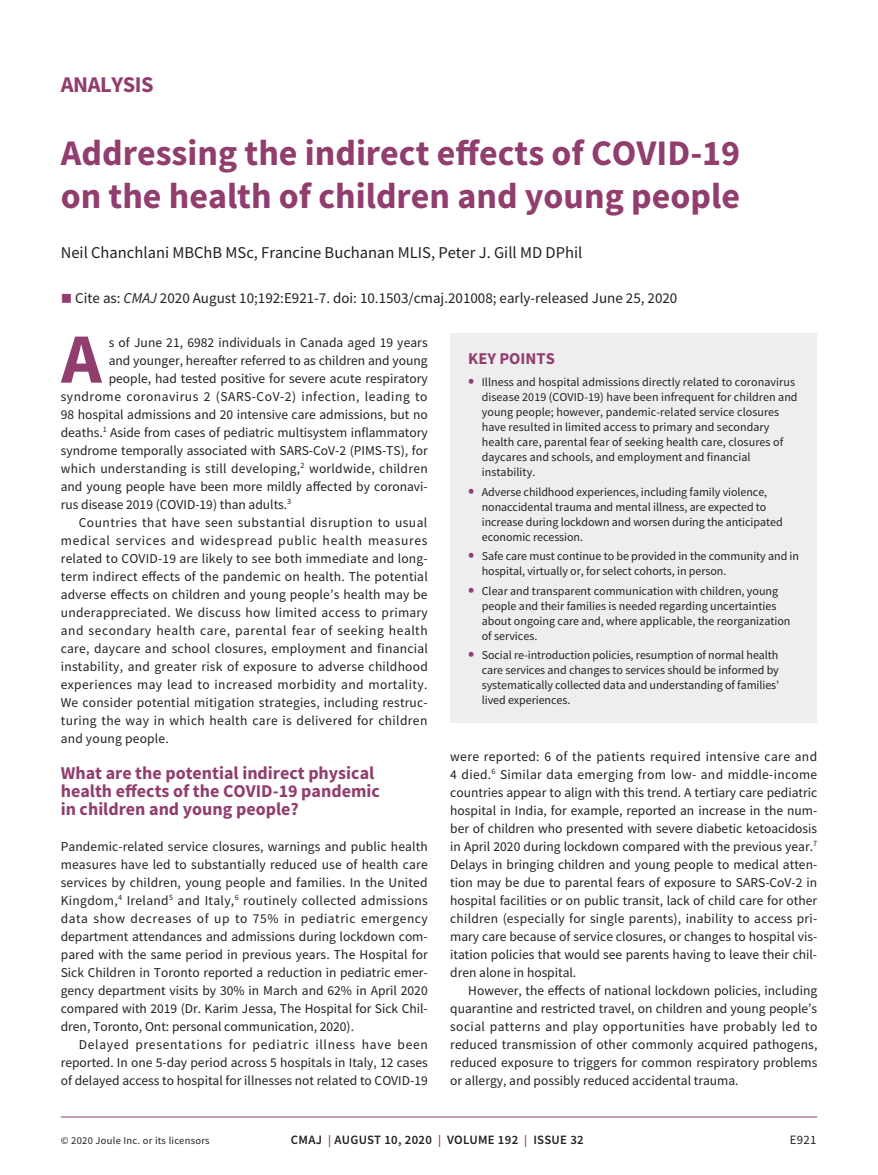
<style>
.page{position:relative;width:878px;height:1175px;background:#fff}
.page>*{position:absolute;margin:0;border:0;box-sizing:border-box;transform-origin:0 0}
.t1{font:700 70.65px "Source Sans Pro";color:#913e6e}
.t2{font:700 36px/43.2px "Source Sans Pro";color:#913e6e}
.t3{font:700 22.5px "Source Sans Pro";letter-spacing:-.02em;color:#913e6e}
.t4{font:700 18px/18px "Source Sans Pro";color:#913e6e}
.t5{font:16.5px "Source Sans Pro";color:#231f20}
.t6{font:700 16.5px "Source Sans Pro";color:#913e6e}
.t7{font:15px "Source Sans Pro";color:#231f20}
.t8{font:13.5px/18px "Source Sans Pro";letter-spacing:.015em;color:#231f20;text-align:justify}
.t9{font:13.5px "Source Sans Pro";letter-spacing:.035em;color:#231f20}
.t10{font:13.5px "Source Sans Pro";letter-spacing:.04em;color:#231f20}
.t11{font:13.5px "Source Sans Pro";letter-spacing:.05em;color:#231f20}
.t12{font:600 12.75px "Source Sans Pro";letter-spacing:.025em;color:#231f20}
.t13{font:12.75px "Source Sans Pro";color:#231f20}
.t14{font:12px/15px "Source Sans Pro";color:#231f20}
.t15{font:10.5px "Source Sans Pro";letter-spacing:.025em;color:#231f20}
.s1{color:#913e6e}
.s2{font-style:italic}
.s3{font-weight:700;font-size:18px;color:#913e6e}
.s4{font-size:12px;color:#913e6e}
</style>
<div class="page">
<hr style="left:61px;top:1116px;width:756px;height:1px;background:#913e6e">
<div style="left:450px;top:333px;width:367px;height:389px;background:#eeeeef"></div>
<h3 class="t3" style="left:61px;top:69px;width:94px">ANALYSIS</h3>
<h2 class="t2" style="left:61px;top:131px;width:681px">Addressing the indirect effects of COVID-19 on the health of children and young people</h2>
<p class="t5" style="left:61px;top:242px;width:523px">Neil Chanchlani MBChB MSc, Francine Buchanan MLIS, Peter J. Gill MD DPhil</p>
<p class="t7" style="left:61px;top:288px;width:618px"><span class="s1">■</span> Cite as: <span class="s2">CMAJ</span> 2020 August 10;192:E921-7. doi: 10.1503/cmaj.201008; early-released June 25, 2020</p>
<h1 class="t1" style="left:61px;top:311px;width:42px">A</h1>
<p class="t8" style="left:109px;top:333px;width:320px">s of June 21, 6982 individuals in Canada aged 19 years</p>
<p class="t8" style="left:109px;top:351px;width:320px">and younger, hereafter referred to as children and young</p>
<p class="t8" style="left:109px;top:369px;width:320px">people, had tested positive for severe acute respiratory</p>
<p class="t9" style="left:61px;top:387px;width:368px">syndrome coronavirus 2 (SARS-CoV-2) infection, leading to</p>
<p class="t8" style="left:61px;top:405px;width:368px">98 hospital admissions and 20 intensive care admissions, but no</p>
<p class="t8" style="left:61px;top:423px;width:368px">deaths.<sup>1</sup> Aside from cases of pediatric multisystem inflammatory</p>
<p class="t8" style="left:61px;top:441px;width:368px">syndrome temporally associated with SARS-CoV-2 (PIMS-TS), for</p>
<p class="t8" style="left:61px;top:459px;width:368px">which understanding is still developing,<sup>2</sup> worldwide, children</p>
<p class="t8" style="left:61px;top:477px;width:368px">and young people have been more mildly affected by coronavi-</p>
<p class="t8" style="left:61px;top:495px;width:232px">rus disease 2019 (COVID-19) than adults.<sup>3</sup></p>
<p class="t9" style="left:79px;top:513px;width:350px">Countries that have seen substantial disruption to usual</p>
<p class="t11" style="left:61px;top:531px;width:368px">medical services and widespread public health measures</p>
<p class="t8" style="left:61px;top:549px;width:368px">related to COVID-19 are likely to see both immediate and long-</p>
<p class="t8" style="left:61px;top:567px;width:368px">term indirect effects of the pandemic on health. The potential</p>
<p class="t8" style="left:61px;top:585px;width:368px">adverse effects on children and young people’s health may be</p>
<p class="t8" style="left:61px;top:603px;width:368px">underappreciated. We discuss how limited access to primary</p>
<p class="t10" style="left:61px;top:621px;width:368px">and secondary health care, parental fear of seeking health</p>
<p class="t8" style="left:61px;top:639px;width:368px">care, daycare and school closures, employment and financial</p>
<p class="t8" style="left:61px;top:657px;width:368px">instability, and greater risk of exposure to adverse childhood</p>
<p class="t8" style="left:61px;top:675px;width:368px">experiences may lead to increased morbidity and mortality.</p>
<p class="t8" style="left:61px;top:693px;width:368px">We consider potential mitigation strategies, including restruc-</p>
<p class="t8" style="left:61px;top:711px;width:368px">turing the way in which health care is delivered for children</p>
<p class="t8" style="left:61px;top:729px;width:109px">and young people.</p>
<h3 class="t4" style="left:61px;top:763px;width:320px">What are the potential indirect physical health effects of the COVID-19 pandemic in children and young people?</h3>
<p class="t8" style="left:61px;top:837px;width:368px">Pandemic-related service closures, warnings and public health measures have led to substantially reduced use of health care services by children, young people and families. In the United Kingdom,<sup>4</sup> Ireland<sup>5</sup> and Italy,<sup>6</sup> routinely collected admissions data show decreases of up to 75% in pediatric emergency department attendances and admissions during lockdown com&shy;pared with the same period in previous years. The Hospital for Sick Children in Toronto reported a reduction in pediatric emer&shy;gency department visits by 30% in March and 62% in April 2020 compared with 2019 (Dr. Karim Jessa, The Hospital for Sick Chil&shy;dren, Toronto, Ont: personal communication, 2020).</p>
<p class="t8" style="left:61px;top:1035px;width:368px;text-indent:18px">Delayed presentations for pediatric illness have been reported. In one 5-day period across 5 hospitals in Italy, 12 cases of delayed access to hospital for illnesses not related to COVID-19</p>
<p class="t6" style="left:468px;top:347px;width:88px">KEY POINTS</p>
<p class="t14" style="left:482px;top:374px;width:317px;text-indent:-14px"><span class="s3">•</span> Illness and hospital admissions directly related to coronavirus disease 2019 (COVID-19) have been infrequent for children and young people; however, pandemic-related service closures have resulted in limited access to primary and secondary health care, parental fear of seeking health care, closures of daycares and schools, and employment and financial instability.</p>
<p class="t14" style="left:482px;top:484px;width:302px;text-indent:-14px"><span class="s3">•</span> Adverse childhood experiences, including family violence, nonaccidental trauma and mental illness, are expected to increase during lockdown and worsen during the anticipated economic recession.</p>
<p class="t14" style="left:482px;top:548px;width:319px;text-indent:-14px"><span class="s3">•</span> Safe care must continue to be provided in the community and in hospital, virtually or, for select cohorts, in person.</p>
<p class="t14" style="left:482px;top:583px;width:310px;text-indent:-14px"><span class="s3">•</span> Clear and transparent communication with children, young people and their families is needed regarding uncertainties about ongoing care and, where applicable, the reorganization of services.</p>
<p class="t14" style="left:482px;top:647px;width:299px;text-align:justify;text-indent:-14px"><span class="s3">•</span> Social re-introduction policies, resumption of normal health care services and changes to services should be informed by systematically collected data and understanding of families’ lived experiences.</p>
<p class="t8" style="left:450px;top:747px;width:368px">were reported: 6 of the patients required intensive care and 4 died.<sup>6</sup> Similar data emerging from low- and middle-income countries appear to align with this trend. A tertiary care pediatric hospital in India, for example, reported an increase in the num&shy;ber of children who presented with severe diabetic ketoacidosis in April 2020 during lockdown compared with the previous year.<sup>7<br></sup>Delays in bringing children and young people to medical atten&shy;tion may be due to parental fears of exposure to SARS-CoV-2 in hospital facilities or on public transit, lack of child care for other children (especially for single parents), inability to access pri&shy;mary care because of service closures, or changes to hospital vis&shy;itation policies that would see parents having to leave their chil&shy;dren alone in hospital.</p>
<p class="t8" style="left:450px;top:981px;width:368px;text-indent:18px">However, the effects of national lockdown policies, including quarantine and restricted travel, on children and young people’s social patterns and play opportunities have probably led to reduced transmission of other commonly acquired pathogens, reduced exposure to triggers for common respiratory problems or allergy, and possibly reduced accidental trauma.</p>
<p class="t15" style="left:61px;top:1134px;width:150px">© 2020 Joule Inc. or its licensors</p>
<p class="t12" style="left:291px;top:1131px;width:294px">CMAJ <span class="s4">|</span> AUGUST 10, 2020 <span class="s4">|</span> VOLUME 192 <span class="s4">|</span> ISSUE 32</p>
<p class="t13" style="left:789px;top:1132px;width:28px">E921</p>
</div>
